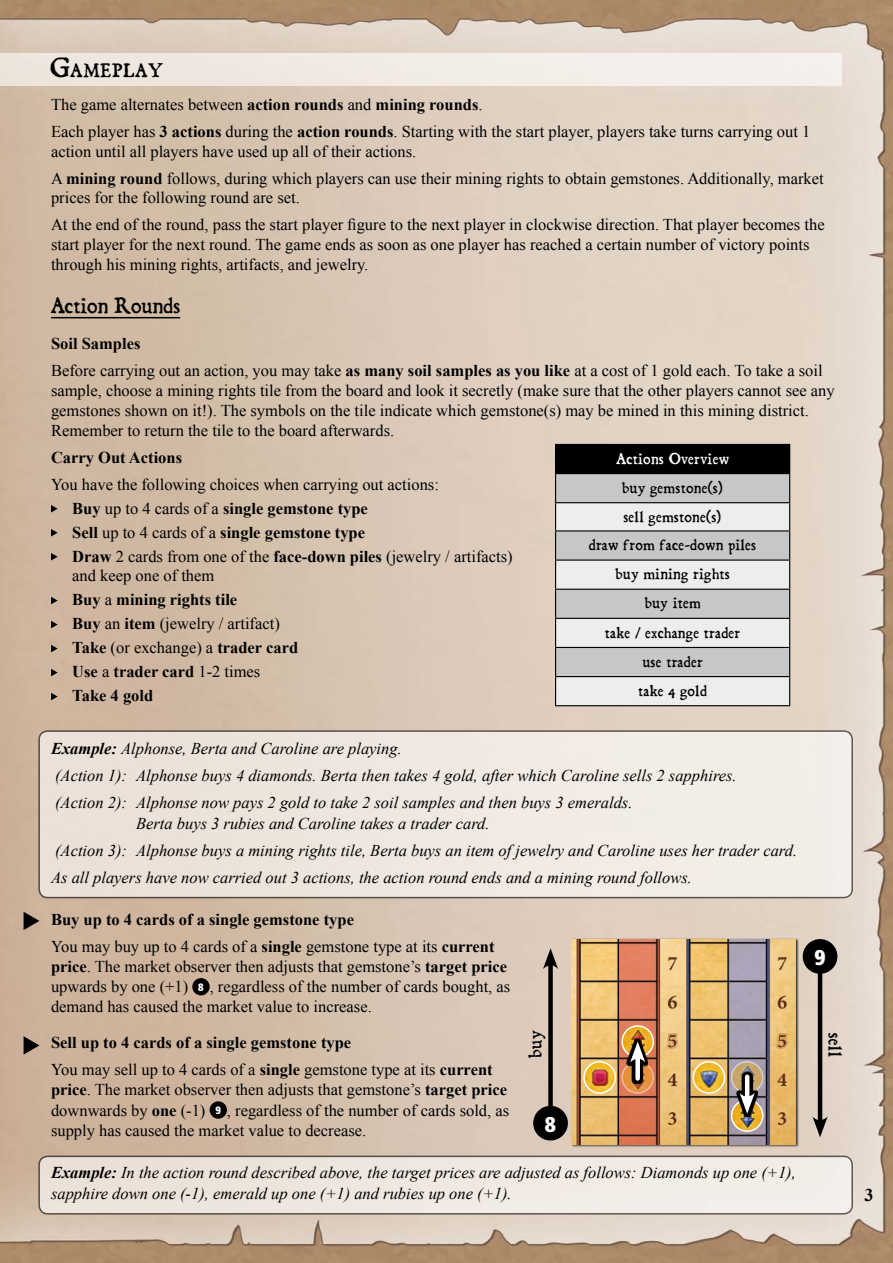
<style>
.page{position:relative;width:893px;height:1263px;background:#fff}
.page>*{position:absolute;margin:0;border:0;box-sizing:border-box;transform-origin:0 0}
.t1{font:900 condensed 21.3px "Frutiger";color:#fff}
.t2{font:19.5px "Dominican";letter-spacing:.025em;color:#000}
.t3{font:700 18px "Times New Roman";color:#000}
.t4{font:16.8px "Dominican";letter-spacing:.07em;color:#000}
.t5{font:16.5px/27px "Times New Roman";color:#000}
.t6{font:italic 16.5px/27px "Times New Roman";color:#000}
.t7{font:700 16.5px/24px "Times New Roman";color:#000}
.t8{font:16.5px "Dominican";letter-spacing:.045em;color:#000}
.t9{font:13.65px/29px "Dominican";letter-spacing:.05em;color:#000;text-align:center}
.t10{font:13.65px "Dominican";letter-spacing:.05em;color:#fff}
.s1{font-size:24px}
.s2{font-weight:700}
.s3{font-weight:400}
.s4{font-family:"Frutiger";font-weight:900;font-stretch:condensed;font-size:10.65px;color:#fff}
</style>
<div class="page">
<img style="left:0;top:0;width:893px;height:1263px">
<div style="left:39px;top:1156px;width:813px;height:58px;background:#f0e9e3;border-radius:9px"></div>
<div style="left:38px;top:1155px;width:815px;height:59px;border:2px solid #000;border-radius:9px"></div>
<div style="left:39px;top:731px;width:813px;height:166px;background:#f0e9e3;border-radius:9px"></div>
<div style="left:38px;top:730px;width:815px;height:168px;border:2px solid #000;border-radius:9px"></div>
<div style="left:0;top:53px;width:842px;height:33px;background:#f2ece6"></div>
<hr style="left:51px;top:317px;width:129px;height:1px;background:#000">
<svg style="left:51px;top:505px;width:7px;height:7px"></svg>
<svg style="left:51px;top:529px;width:7px;height:7px"></svg>
<svg style="left:51px;top:553px;width:7px;height:7px"></svg>
<svg style="left:51px;top:597px;width:7px;height:7px"></svg>
<svg style="left:51px;top:621px;width:7px;height:7px"></svg>
<svg style="left:51px;top:645px;width:7px;height:7px"></svg>
<svg style="left:51px;top:669px;width:7px;height:7px"></svg>
<svg style="left:51px;top:693px;width:7px;height:7px"></svg>
<div style="left:192px;top:978px;width:18px;height:17px;background:#000;border-radius:50%"></div>
<div style="left:210px;top:1101px;width:17px;height:18px;background:#000;border-radius:50%"></div>
<div style="left:556px;top:444px;width:234px;height:30px;background:#000"></div>
<div style="left:556px;top:474px;width:233px;height:28px;background:#c6c7c8"></div>
<svg style="left:556px;top:503px;width:233px;height:202px;background:#d9dada"></svg>
<hr style="left:555px;top:530px;width:235px;height:1px;background:#000">
<hr style="left:555px;top:559px;width:235px;height:2px;background:#000">
<hr style="left:555px;top:589px;width:235px;height:1px;background:#000">
<hr style="left:555px;top:618px;width:235px;height:1px;background:#000">
<hr style="left:555px;top:647px;width:235px;height:1px;background:#000">
<hr style="left:555px;top:676px;width:235px;height:1px;background:#000">
<hr style="left:555px;top:705px;width:235px;height:1px;background:#000">
<hr style="left:555px;top:444px;width:235px;height:1px;background:#000">
<svg style="left:555px;top:445px;width:1px;height:260px"></svg>
<svg style="left:789px;top:474px;width:1px;height:231px"></svg>
<hr style="left:555px;top:502px;width:235px;height:1px;background:#000">
<svg style="left:24px;top:912px;width:15px;height:18px"></svg>
<svg style="left:24px;top:1036px;width:15px;height:18px"></svg>
<div style="left:571px;top:938px;width:228px;height:209px;background:#000;opacity:.75"></div>
<img style="left:572px;top:939px;width:223px;height:205px">
<img style="left:732px;top:1062px;width:31px;height:31px;border-radius:16px">
<div style="left:731px;top:1061px;width:32px;height:33px;border:2px solid #fff;border-radius:50%"></div>
<img style="left:732px;top:1100px;width:31px;height:31px;border-radius:16px">
<div style="left:731px;top:1099px;width:32px;height:33px;border:2px solid #fff;border-radius:50%"></div>
<img style="left:693px;top:1062px;width:31px;height:31px;border-radius:16px">
<div style="left:693px;top:1061px;width:32px;height:33px;border:2px solid #fff;border-radius:50%"></div>
<img style="left:622px;top:1062px;width:31px;height:31px;border-radius:16px">
<div style="left:621px;top:1061px;width:33px;height:33px;border:2px solid #fff;border-radius:50%"></div>
<img style="left:622px;top:1026px;width:31px;height:31px;border-radius:16px">
<div style="left:621px;top:1025px;width:33px;height:33px;border:2px solid #fff;border-radius:50%"></div>
<img style="left:584px;top:1062px;width:31px;height:31px;border-radius:16px">
<div style="left:583px;top:1061px;width:33px;height:33px;border:2px solid #fff;border-radius:50%"></div>
<div style="left:548px;top:961px;width:5px;height:174px;background:#000"></div>
<svg style="left:543px;top:948px;width:15px;height:21px"></svg>
<svg style="left:626px;top:1038px;width:22px;height:46px"></svg>
<div style="left:635px;top:1054px;width:5px;height:24px;background:#fff"></div>
<svg style="left:630px;top:1041px;width:15px;height:21px"></svg>
<svg style="left:736px;top:1071px;width:22px;height:46px"></svg>
<hr style="left:745px;top:1077px;width:4px;height:24px;background:#fff">
<svg style="left:740px;top:1093px;width:15px;height:21px"></svg>
<hr style="left:818px;top:950px;width:4px;height:175px;background:#000">
<svg style="left:812px;top:1116px;width:16px;height:21px"></svg>
<div style="left:533px;top:1106px;width:35px;height:34px;background:#000;border-radius:50%"></div>
<div style="left:803px;top:939px;width:34px;height:35px;background:#000;border-radius:50%"></div>
<p class="t4" style="left:51px;top:59px;width:113px"><span class="s1">G</span>AMEPLAY</p>
<p class="t5" style="left:51px;top:90px;width:761px">The game alternates between <span class="s2">action rounds</span> and <span class="s2">mining rounds</span>.<br>Each player has <span class="s2">3 actions</span> during the <span class="s2">action rounds</span>. Starting with the start player, players take turns carrying out 1</p>
<p class="t5" style="left:51px;top:137px;width:774px">action until all players have used up all of their actions.<br>A <span class="s2">mining round</span> follows, during which players can use their mining rights to obtain gemstones. Additionally, market</p>
<p class="t5" style="left:51px;top:184px;width:775px">prices for the following round are set.<br>At the end of the round, pass the start player figure to the next player in clockwise direction. That player becomes the</p>
<p class="t5" style="left:51px;top:234px;width:760px;line-height:19.8px">start player for the next round. The game ends as soon as one player has reached a certain number of victory points through his mining rights, artifacts, and jewelry.</p>
<p class="t2" style="left:51px;top:292px;width:131px">Action Rounds</p>
<p class="t5" style="left:51px;top:330px;width:773px"><span class="s2">Soil Samples<br></span>Before carrying out an action, you may take <span class="s2">as many soil samples as you like</span> at a cost of 1 gold each. To take a soil</p>
<p class="t5" style="left:51px;top:380px;width:785px;line-height:19.8px">sample, choose a mining rights tile from the board and look it secretly (make sure that the other players cannot see any gemstones shown on it!). The symbols on the tile indicate which gemstone(s) may be mined in this mining district.<br>Remember to return the tile to the board afterwards.</p>
<p class="t7" style="left:51px;top:445px;width:133px">Carry Out Actions</p>
<p class="t5" style="left:72px;top:472px;width:442px;line-height:24px;text-indent:-21px">You have the following choices when carrying out actions:<br><span class="s2">Buy</span> up to 4 cards of a <span class="s2">single gemstone type<br>Sell</span> up to 4 cards of a <span class="s2">single gemstone type<br>Draw</span> 2 cards from one of the <span class="s2">face-down piles</span> (jewelry / artifacts)</p>
<p class="t7" style="left:72px;top:563px;width:227px"><span class="s3">and keep one of them<br></span>Buy <span class="s3">a</span> mining rights tile<br>Buy <span class="s3">an</span> item <span class="s3">(jewelry / artifact)<br></span>Take <span class="s3">(or exchange) a</span> trader card<br>Use <span class="s3">a</span> trader card <span class="s3">1-2 times<br></span>Take 4 gold</p>
<p class="t6" style="left:51px;top:734px;width:687px"><span class="s2">Example:</span> Alphonse, Berta and Caroline are playing.<br>(Action 1): Alphonse buys 4 diamonds. Berta then takes 4 gold, after which Caroline sells 2 sapphires. (Action 2): Alphonse now pays 2 gold to take 2 soil samples and then buys 3 emeralds.</p>
<p class="t6" style="left:51px;top:809px;width:748px;text-indent:85px">Berta buys 3 rubies and Caroline takes a trader card.<br>(Action 3): Alphonse buys a mining rights tile, Berta buys an item of jewelry and Caroline uses her trader card.<br>As all players have now carried out 3 actions, the action round ends and a mining round follows.</p>
<p class="t7" style="left:51px;top:905px;width:445px;line-height:27px">Buy up to 4 cards of a single gemstone type<br><span class="s3">You may buy up to 4 cards of a</span> single <span class="s3">gemstone type at its</span> current</p>
<p class="t5" style="left:51px;top:956px;width:461px;line-height:20.2px"><span class="s2">price</span>. The market observer then adjusts that gemstone’s <span class="s2">target price </span>upwards by one (+1) <span class="s4">8</span> , regardless of the number of cards bought, as demand has caused the market value to increase.</p>
<p class="t7" style="left:51px;top:1029px;width:443px;line-height:27px">Sell up to 4 cards of a single gemstone type<br><span class="s3">You may sell up to 4 cards of a</span> single <span class="s3">gemstone type at its</span> current</p>
<p class="t5" style="left:51px;top:1079px;width:460px;line-height:20.2px"><span class="s2">price</span>. The market observer then adjusts that gemstone’s <span class="s2">target price </span>downwards by <span class="s2">one</span> (-1) <span class="s4">9</span> , regardless of the number of cards sold, as supply has caused the market value to decrease.</p>
<p class="t6" style="left:51px;top:1161px;width:746px;line-height:21px"><span class="s2">Example:</span> In the action round described above, the target prices are adjusted as follows: Diamonds up one (+1), sapphire down one (-1), emerald up one (+1) and rubies up one (+1).</p>
<p class="t10" style="left:616px;top:449px;width:114px">Actions Overview</p>
<p class="t9" style="left:589px;top:473px;width:168px">buy gemstone(s)<br>sell gemstone(s)<br>draw from face-down piles buy mining rights<br>buy item<br>take / exchange trader<br>use trader<br>take 4 gold</p>
<p class="t1" style="left:814px;top:944px;width:13px">9</p>
<p class="t8" style="left:524px;top:1058px;width:29px;rotate:-90deg">buy</p>
<p class="t8" style="left:846px;top:1032px;width:26px;rotate:90deg">sell</p>
<p class="t1" style="left:545px;top:1111px;width:13px">8</p>
<p class="t3" style="left:865px;top:1182px;width:10px">3</p>
</div>
